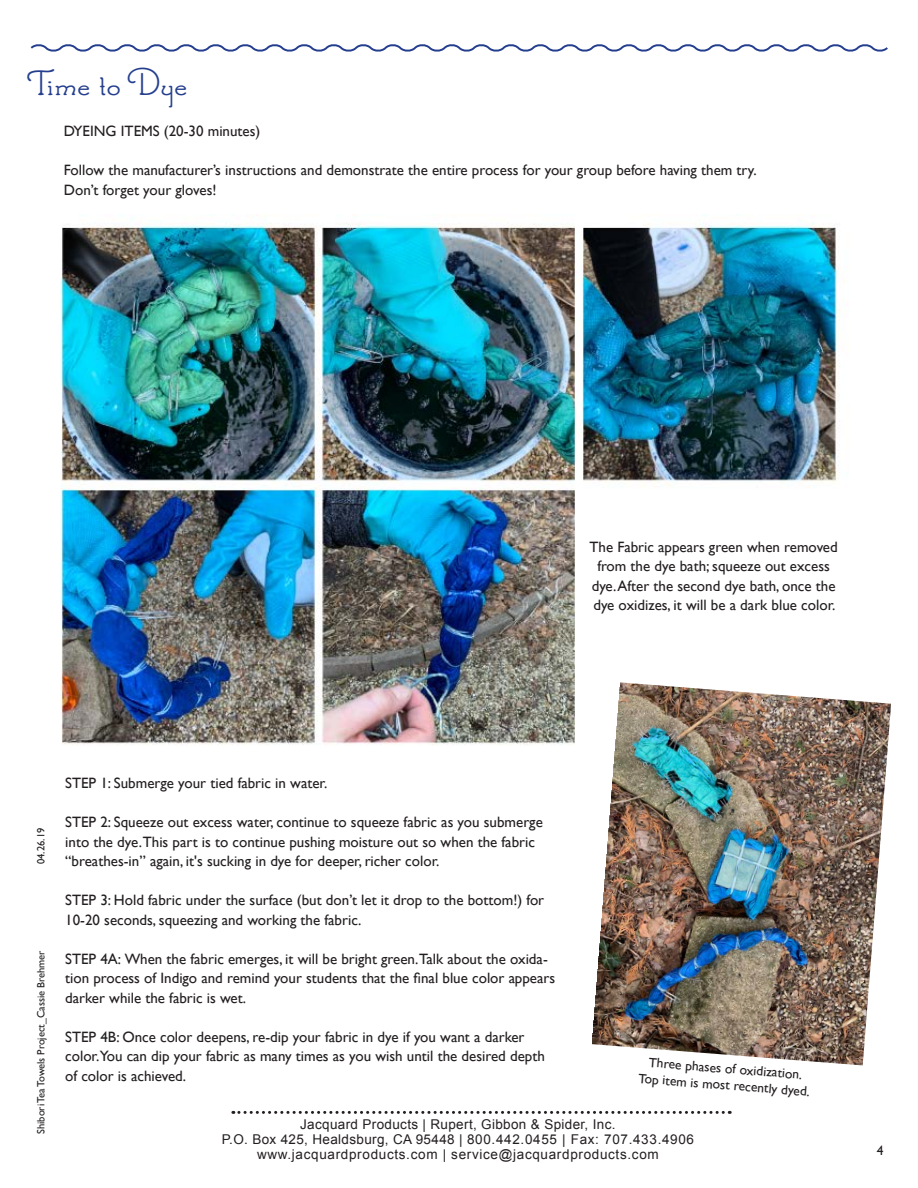
<style>
.page{position:relative;width:918px;height:1188px;background:#fff}
.page>*{position:absolute;margin:0;border:0;box-sizing:border-box;transform-origin:0 0}
.t1{font:37.5px "Santa's Sleigh Full";color:#253f8e}
.t2{font:15px/19.5px "Gill Sans";color:#231f20}
.t3{font:13.5px/15px "Arial";letter-spacing:.05em;color:#231f20;text-align:center}
.t4{font:13.5px/16.5px "Gill Sans";color:#231f20;text-align:center}
.t5{font:10.5px "Gill Sans";color:#231f20}
</style>
<div class="page">
<img style="left:60px;top:215px;width:787px;height:530px">
<svg style="left:30px;top:44px;width:858px;height:8px"></svg>
<img style="left:591px;top:682px;width:300px;height:383px">
<svg style="left:233px;top:1111px;width:497px;height:3px"></svg>
<p class="t1" style="left:29px;top:60px;width:160px">Time to Dye</p>
<p class="t2" style="left:64px;top:122px;width:198px">DYEING ITEMS (20-30 minutes)</p>
<p class="t2" style="left:64px;top:161px;width:694px">Follow the manufacturer’s instructions and demonstrate the entire process for your group before having them try.<br>Don’t forget your gloves!</p>
<p class="t2" style="left:589px;top:537px;width:250px;text-align:center">The Fabric appears green when removed from the dye bath; squeeze out excess dye. After the second dye bath, once the dye oxidizes, it will be a dark blue color.</p>
<p class="t5" style="left:35px;top:864px;width:38px;rotate:-90deg">04.26.19</p>
<p class="t5" style="left:35px;top:1134px;width:185px;rotate:-90deg">Shibori Tea Towels Project_Cassie Brehmer</p>
<p class="t2" style="left:65px;top:774px;width:264px">STEP 1: Submerge your tied fabric in water.</p>
<p class="t2" style="left:65px;top:813px;width:479px">STEP 2: Squeeze out excess water, continue to squeeze fabric as you submerge into the dye.This part is to continue pushing moisture out so when the fabric “breathes-in” again, it's sucking in dye for deeper, richer color.</p>
<p class="t2" style="left:65px;top:891px;width:481px">STEP 3: Hold fabric under the surface (but don’t let it drop to the bottom!) for<br>10-20 seconds, squeezing and working the fabric.</p>
<p class="t2" style="left:65px;top:949px;width:491px">STEP 4A: When the fabric emerges, it will be bright green.Talk about the oxida&shy;tion process of Indigo and remind your students that the final blue color appears darker while the fabric is wet.</p>
<p class="t2" style="left:65px;top:1027px;width:481px">STEP 4B: Once color deepens, re-dip your fabric in dye if you want a darker color.You can dip your fabric as many times as you wish until the desired depth of color is achieved.</p>
<p class="t4" style="left:640px;top:1054px;width:173px;rotate:4deg">Three phases of oxidization.<br>Top item is most recently dyed.</p>
<p class="t3" style="left:222px;top:1117px;width:474px">Jacquard Products | Rupert, Gibbon &amp; Spider, Inc.<br>P.O. Box 425, Healdsburg, CA 95448 | 800.442.0455 | Fax: 707.433.4906 www.jacquardproducts.com | service@jacquardproducts.com</p>
<p class="t4" style="left:877px;top:1142px;width:8px">4</p>
</div>
